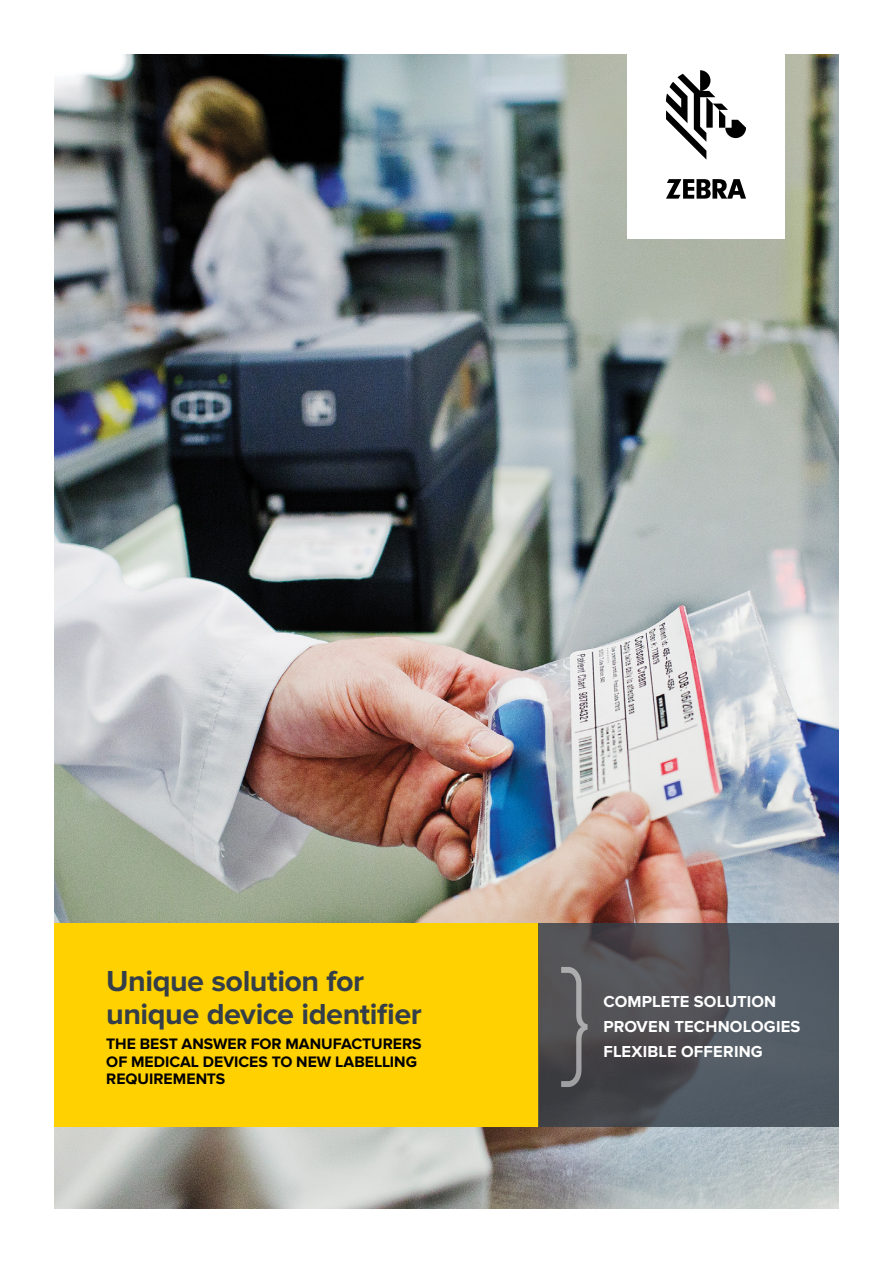
<style>
.page{position:relative;width:893px;height:1263px;background:#fff}
.page>*{position:absolute;margin:0;border:0;box-sizing:border-box;transform-origin:0 0}
.t1{font:700 30px/33px "Proxima Nova";letter-spacing:-.015em;color:#343e48}
.t2{font:700 16.5px/25.2px "Proxima Nova";letter-spacing:.01em;color:#fff}
.t3{font:700 15.75px/17.2px "Proxima Nova";color:#000}
</style>
<div class="page">
<img style="left:54px;top:54px;width:785px;height:1155px">
<div style="left:54px;top:923px;width:485px;height:204px;background:#ffd100"></div>
<svg style="left:539px;top:923px;width:300px;height:204px;background:#4e5259"></svg>
<div style="left:627px;top:46px;width:158px;height:193px;background:#fff"></div>
<svg style="left:666px;top:70px;width:80px;height:90px"></svg>
<svg style="left:666px;top:179px;width:80px;height:20px"></svg>
<svg style="left:561px;top:967px;width:27px;height:120px;background:#626164"></svg>
<h1 class="t1" style="left:106px;top:965px;width:317px">Unique solution for unique device identifier</h1>
<p class="t3" style="left:106px;top:1036px;width:317px">THE BEST ANSWER FOR MANUFACTURERS<br>OF MEDICAL DEVICES TO NEW LABELLING<br>REQUIREMENTS</p>
<p class="t2" style="left:603px;top:989px;width:199px">COMPLETE SOLUTION<br>PROVEN TECHNOLOGIES<br>FLEXIBLE OFFERING</p>
</div>
